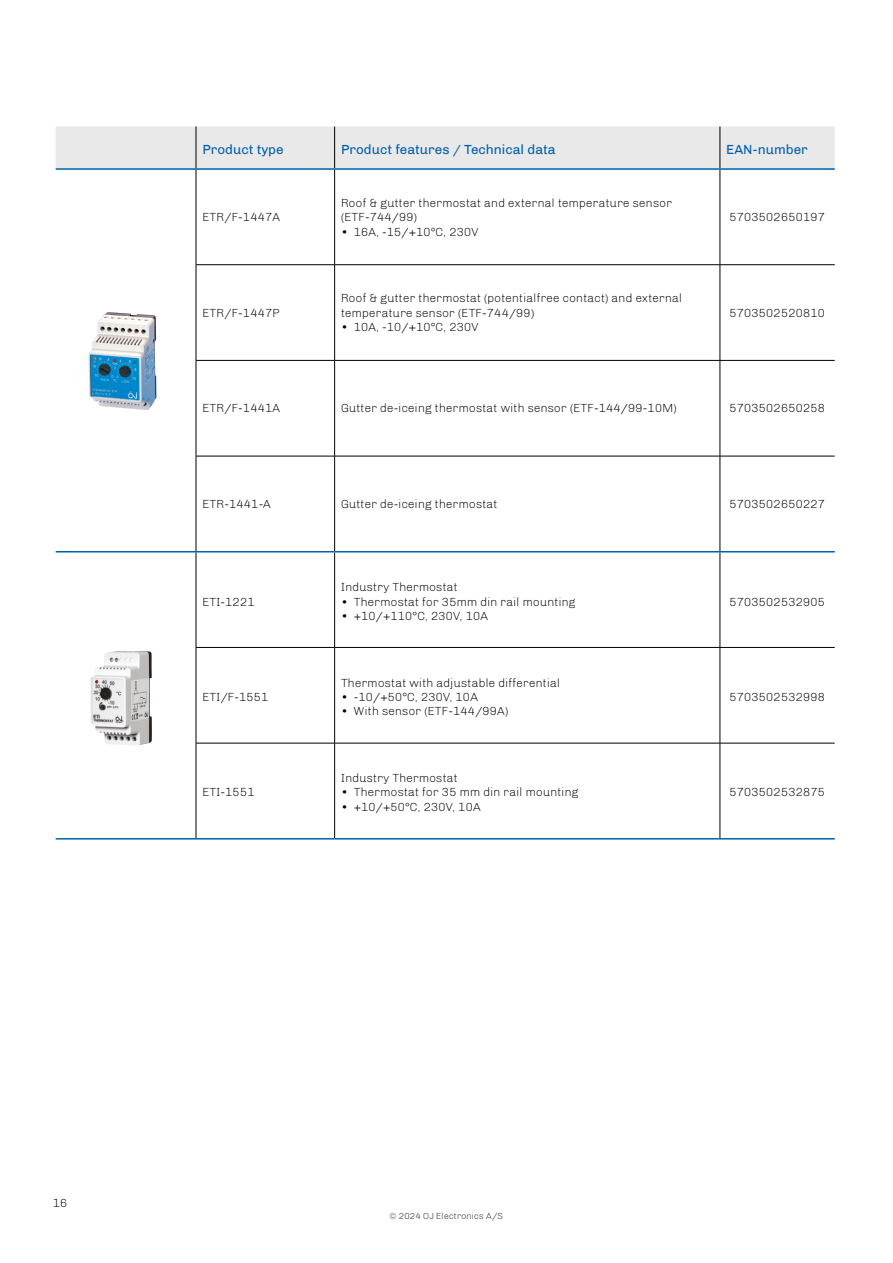
<style>
.page{position:relative;width:893px;height:1263px;background:#fff}
.page>*{position:absolute;margin:0;border:0;box-sizing:border-box;transform-origin:0 0}
.t1{font:13.5px "Chivo";color:#005fa8}
.t2{font:300 12px/14.4px "Chivo";color:#000}
.t3{font:300 9px "Chivo";color:#25221e}
</style>
<div class="page">
<div style="left:56px;top:126px;width:779px;height:42px;background:#e9e9e9"></div>
<hr style="left:196px;top:126px;width:1px;height:42px;background:#000">
<hr style="left:334px;top:126px;width:1px;height:42px;background:#000">
<hr style="left:720px;top:126px;width:1px;height:42px;background:#000">
<hr style="left:196px;top:170px;width:1px;height:94px;background:#000">
<hr style="left:334px;top:170px;width:1px;height:94px;background:#000">
<hr style="left:720px;top:170px;width:1px;height:94px;background:#000">
<hr style="left:196px;top:265px;width:1px;height:95px;background:#000">
<hr style="left:334px;top:265px;width:1px;height:95px;background:#000">
<hr style="left:720px;top:265px;width:1px;height:95px;background:#000">
<hr style="left:196px;top:361px;width:1px;height:95px;background:#000">
<hr style="left:334px;top:361px;width:1px;height:95px;background:#000">
<hr style="left:720px;top:361px;width:1px;height:95px;background:#000">
<hr style="left:196px;top:456px;width:1px;height:95px;background:#000">
<hr style="left:334px;top:456px;width:1px;height:95px;background:#000">
<hr style="left:720px;top:456px;width:1px;height:95px;background:#000">
<hr style="left:196px;top:552px;width:1px;height:95px;background:#000">
<hr style="left:334px;top:552px;width:1px;height:95px;background:#000">
<hr style="left:720px;top:552px;width:1px;height:95px;background:#000">
<hr style="left:196px;top:648px;width:1px;height:95px;background:#000">
<hr style="left:334px;top:648px;width:1px;height:95px;background:#000">
<hr style="left:720px;top:648px;width:1px;height:95px;background:#000">
<hr style="left:196px;top:743px;width:1px;height:95px;background:#000">
<hr style="left:334px;top:743px;width:1px;height:95px;background:#000">
<hr style="left:720px;top:743px;width:1px;height:95px;background:#000">
<hr style="left:56px;top:168px;width:140px;height:2px;background:#005fa8">
<hr style="left:196px;top:168px;width:139px;height:2px;background:#005fa8">
<hr style="left:335px;top:168px;width:385px;height:2px;background:#005fa8">
<hr style="left:720px;top:168px;width:115px;height:2px;background:#005fa8">
<hr style="left:56px;top:551px;width:140px;height:1px;background:#005fa8">
<hr style="left:196px;top:551px;width:139px;height:1px;background:#005fa8">
<hr style="left:335px;top:551px;width:385px;height:1px;background:#005fa8">
<hr style="left:720px;top:551px;width:115px;height:1px;background:#005fa8">
<hr style="left:56px;top:838px;width:140px;height:1px;background:#005fa8">
<hr style="left:196px;top:264px;width:139px;height:1px;background:#000">
<hr style="left:335px;top:264px;width:385px;height:1px;background:#000">
<hr style="left:720px;top:264px;width:115px;height:1px;background:#000">
<hr style="left:196px;top:647px;width:139px;height:1px;background:#000">
<hr style="left:335px;top:647px;width:385px;height:1px;background:#000">
<hr style="left:720px;top:647px;width:115px;height:1px;background:#000">
<hr style="left:196px;top:360px;width:139px;height:1px;background:#000">
<hr style="left:335px;top:360px;width:385px;height:1px;background:#000">
<hr style="left:720px;top:360px;width:115px;height:1px;background:#000">
<hr style="left:196px;top:743px;width:139px;height:1px;background:#000">
<hr style="left:335px;top:743px;width:385px;height:1px;background:#000">
<hr style="left:720px;top:743px;width:115px;height:1px;background:#000">
<hr style="left:196px;top:456px;width:139px;height:1px;background:#000">
<hr style="left:335px;top:456px;width:385px;height:1px;background:#000">
<hr style="left:720px;top:456px;width:115px;height:1px;background:#000">
<hr style="left:196px;top:838px;width:139px;height:1px;background:#005fa8">
<hr style="left:335px;top:838px;width:385px;height:1px;background:#005fa8">
<hr style="left:720px;top:838px;width:115px;height:1px;background:#005fa8">
<img style="left:89px;top:312px;width:67px;height:98px">
<img style="left:90px;top:651px;width:62px;height:94px">
<p class="t1" style="left:202px;top:142px;width:83px">Product type</p>
<p class="t1" style="left:341px;top:142px;width:216px">Product features / Technical data</p>
<p class="t1" style="left:726px;top:142px;width:83px">EAN-number</p>
<p class="t2" style="left:202px;top:210px;width:79px">ETR/F-1447A</p>
<p class="t2" style="left:202px;top:305px;width:79px">ETR/F-1447P</p>
<p class="t2" style="left:341px;top:196px;width:333px">Roof &amp; gutter thermostat and external temperature sensor (ETF-744/99)</p>
<p class="t2" style="left:341px;top:224px;width:139px">• 16A, -15/+10°C, 230V</p>
<p class="t2" style="left:341px;top:291px;width:343px">Roof &amp; gutter thermostat (potentialfree contact) and external temperature sensor (ETF-744/99)</p>
<p class="t2" style="left:341px;top:320px;width:139px">• 10A, -10/+10°C, 230V</p>
<p class="t2" style="left:729px;top:210px;width:97px">5703502650197</p>
<p class="t2" style="left:729px;top:305px;width:97px">5703502520810</p>
<p class="t2" style="left:202px;top:401px;width:79px">ETR/F-1441A</p>
<p class="t2" style="left:341px;top:401px;width:338px">Gutter de-iceing thermostat with sensor (ETF-144/99-10M)</p>
<p class="t2" style="left:729px;top:401px;width:97px">5703502650258</p>
<p class="t2" style="left:202px;top:497px;width:70px">ETR-1441-A</p>
<p class="t2" style="left:341px;top:497px;width:158px">Gutter de-iceing thermostat</p>
<p class="t2" style="left:729px;top:497px;width:97px">5703502650227</p>
<p class="t2" style="left:202px;top:594px;width:54px">ETI-1221</p>
<p class="t2" style="left:341px;top:580px;width:118px">Industry Thermostat</p>
<p class="t2" style="left:341px;top:594px;width:236px">• Thermostat for 35mm din rail mounting</p>
<p class="t2" style="left:341px;top:609px;width:149px">• +10/+110°C, 230V, 10A</p>
<p class="t2" style="left:729px;top:594px;width:97px">5703502532905</p>
<p class="t2" style="left:202px;top:690px;width:68px">ETI/F-1551</p>
<p class="t2" style="left:341px;top:675px;width:221px">Thermostat with adjustable differential</p>
<p class="t2" style="left:341px;top:690px;width:139px">• -10/+50°C, 230V, 10A</p>
<p class="t2" style="left:341px;top:704px;width:169px">• With sensor (ETF-144/99A)</p>
<p class="t2" style="left:729px;top:690px;width:97px">5703502532998</p>
<p class="t2" style="left:202px;top:785px;width:54px">ETI-1551</p>
<p class="t2" style="left:341px;top:771px;width:118px">Industry Thermostat</p>
<p class="t2" style="left:341px;top:785px;width:239px">• Thermostat for 35 mm din rail mounting</p>
<p class="t2" style="left:341px;top:799px;width:141px">• +10/+50°C, 230V, 10A</p>
<p class="t2" style="left:729px;top:785px;width:97px">5703502532875</p>
<p class="t2" style="left:53px;top:1196px;width:16px">16</p>
<p class="t3" style="left:390px;top:1211px;width:115px">© 2024 OJ Electronics A/S</p>
</div>
